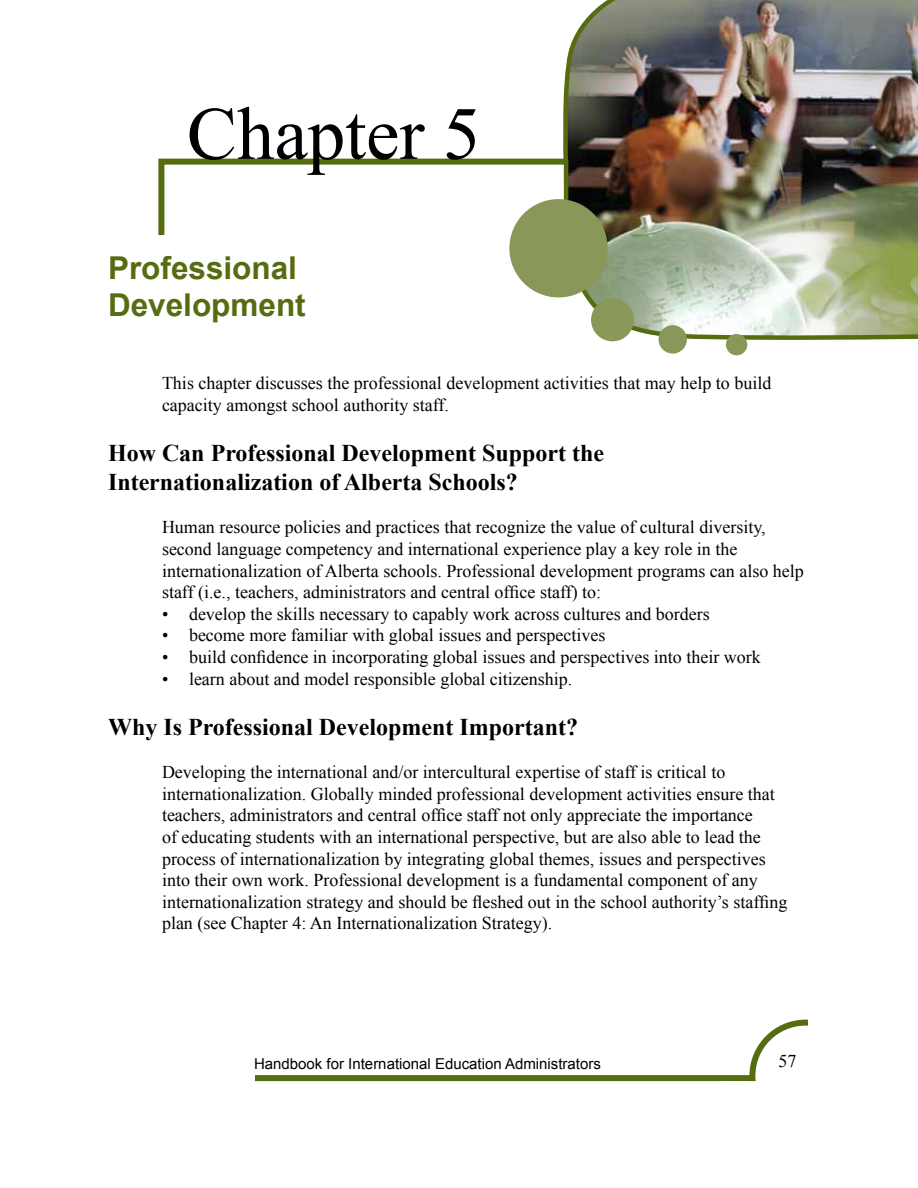
<style>
.page{position:relative;width:918px;height:1188px;background:#fff}
.page>*{position:absolute;margin:0;border:0;box-sizing:border-box;transform-origin:0 0}
.t1{font:75px "Times New Roman";color:#000}
.t2{font:700 31.5px/37.8px "Arial";color:#566c11}
.t3{font:700 24px/28.8px "Times New Roman";color:#000}
.t4{font:18px/21.6px "Times New Roman";color:#000}
.t5{font:15px "Arial";color:#000}
</style>
<div class="page">
<div style="left:749px;top:1020px;width:113px;height:112px;border:6px solid #566c11;border-radius:50%"></div>
<div style="left:721px;top:1081px;width:114px;height:68px;background:#fff"></div>
<div style="left:809px;top:1013px;width:88px;height:123px;background:#fff"></div>
<img style="left:763px;top:0;width:155px;height:156px">
<img style="left:561px;top:0;width:202px;height:165px">
<img style="left:562px;top:156px;width:356px;height:187px">
<div style="left:509px;top:199px;width:99px;height:98px;background:#899858;border-radius:50%"></div>
<div style="left:591px;top:299px;width:43px;height:42px;background:#899858;border-radius:50%"></div>
<div style="left:659px;top:325px;width:28px;height:29px;background:#899858;border-radius:50%"></div>
<div style="left:726px;top:334px;width:21px;height:21px;background:#899858;border-radius:50%"></div>
<h1 class="t1" style="left:187px;top:83px;width:295px">Chapter 5</h1>
<h2 class="t2" style="left:108px;top:250px;width:199px">Professional<br>Development</h2>
<p class="t4" style="left:162px;top:372px;width:611px">This chapter discusses the professional development activities that may help to build capacity amongst school authority staff.</p>
<h3 class="t3" style="left:108px;top:438px;width:498px">How Can Professional Development Support the<br>Internationalization of Alberta Schools?</h3>
<p class="t4" style="left:162px;top:516px;width:643px">Human resource policies and practices that recognize the value of cultural diversity, second language competency and international experience play a key role in the internationalization of Alberta schools. Professional development programs can also help staff (i.e., teachers, administrators and central office staff) to:</p>
<p class="t4" style="left:162px;top:603px;width:549px">• develop the skills necessary to capably work across cultures and borders</p>
<p class="t4" style="left:162px;top:624px;width:445px">• become more familiar with global issues and perspectives</p>
<p class="t4" style="left:162px;top:646px;width:600px">• build confidence in incorporating global issues and perspectives into their work</p>
<p class="t4" style="left:162px;top:667px;width:412px">• learn about and model responsible global citizenship.</p>
<h3 class="t3" style="left:108px;top:712px;width:472px">Why Is Professional Development Important?</h3>
<p class="t4" style="left:162px;top:761px;width:627px">Developing the international and/or intercultural expertise of staff is critical to internationalization. Globally minded professional development activities ensure that teachers, administrators and central office staff not only appreciate the importance<br>of educating students with an international perspective, but are also able to lead the process of internationalization by integrating global themes, issues and perspectives into their own work. Professional development is a fundamental component of any internationalization strategy and should be fleshed out in the school authority’s staffing plan (see Chapter 4: An Internationalization Strategy).</p>
<p class="t5" style="left:254px;top:1054px;width:348px">Handbook for International Education Administrators</p>
<p class="t4" style="left:778px;top:1050px;width:19px">57</p>
</div>
